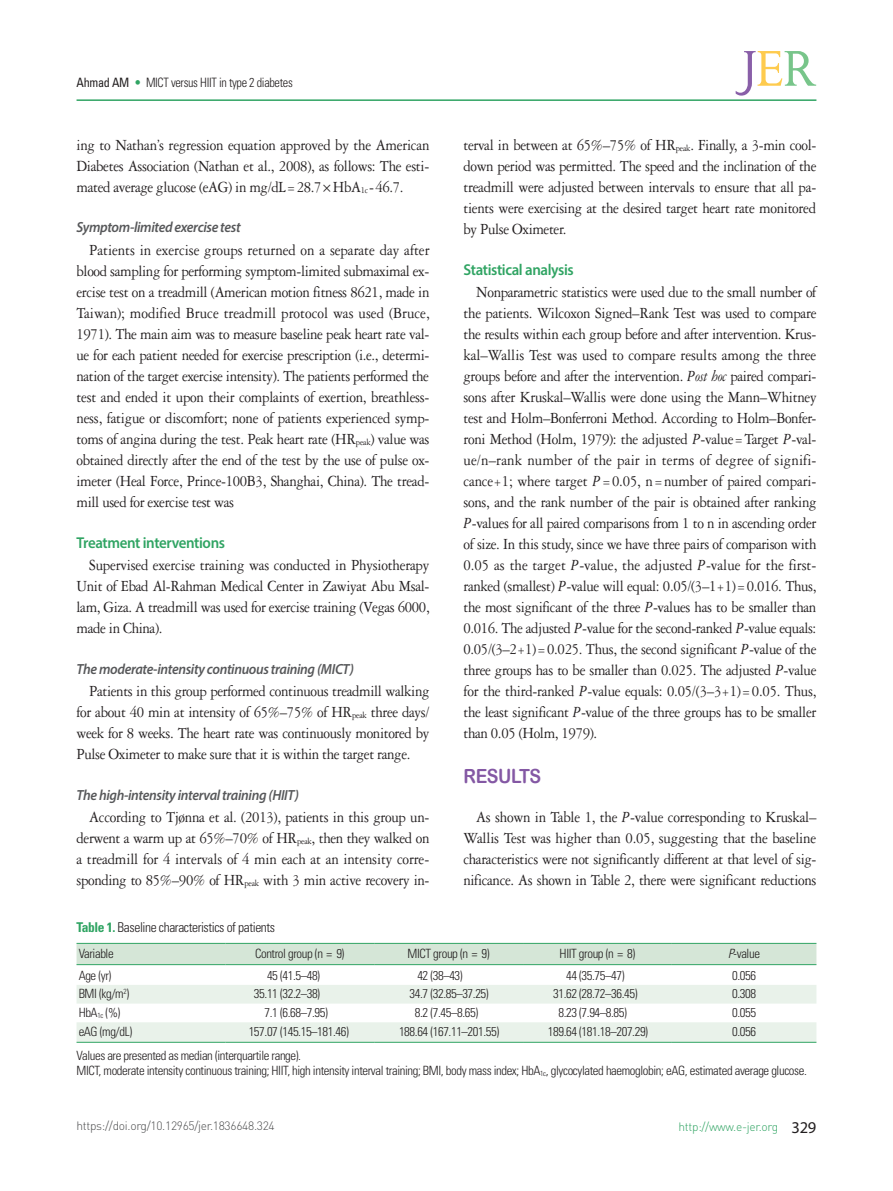
<style>
.page{position:relative;width:893px;height:1191px;background:#fff}
.page>*{position:absolute;margin:0;border:0;box-sizing:border-box;transform-origin:0 0}
.본문_대제목{font:19.5px "Arial Rounded MT Bold";letter-spacing:-.025em;color:#8458a4;scale:.9 1}
.본문_영문{font:16.5px/21px "Garamond 3 LT Std";letter-spacing:-.025em;color:#231f20;text-align:justify;scale:.9 1}
.본문_중제목{font:600 15.75px "Myriad Pro";letter-spacing:-.025em;color:#30a463;scale:.95 1}
.본문_소제목{font:italic 600 14.7px "Myriad Pro";letter-spacing:-.025em;color:#57585a;scale:.95 1}
.표제목_그림설명{font:300 condensed 13.5px "Univers LT Std";letter-spacing:-.03em;color:#231f20}
.하시라{font:300 condensed 12.9px "Univers LT Std";letter-spacing:-.025em;color:#231f20;scale:.95 1}
.표본문{font:300 condensed 12.75px "Univers LT Std";letter-spacing:-.03em;color:#231f20}
.t1{font:300 12px "DIN Pro";letter-spacing:-.025em;color:#4b4c4d}
.t2{font:300 12px "DIN Pro";letter-spacing:-.025em;color:#30a463}
.s1{font-weight:400}
.s2{color:#30a463}
.s3{font-family:"Minion Pro";font-size:15.3px}
.s4{font-size:9.6px}
.s5{font-style:italic}
.s6{font-weight:700;color:#30a463}
.s7{font-size:7.5px}
.s8{font-family:"Myriad Pro";font-weight:400;font-size:16.5px;color:#231f20}
</style>
<div class="page">
<svg style="left:736px;top:51px;width:80px;height:45px"></svg>
<hr style="left:77px;top:99px;width:739px;height:2px;background:#30a463">
<div style="left:77px;top:944px;width:739px;height:20px;background:#d5e6d7"></div>
<svg style="left:77px;top:985px;width:739px;height:57px"></svg>
<hr style="left:77px;top:943px;width:148px;height:1px;background:#30a463">
<hr style="left:225px;top:943px;width:149px;height:1px;background:#30a463">
<hr style="left:374px;top:943px;width:149px;height:1px;background:#30a463">
<hr style="left:523px;top:943px;width:149px;height:1px;background:#30a463">
<hr style="left:672px;top:943px;width:144px;height:1px;background:#30a463">
<hr style="left:77px;top:964px;width:148px;height:1px;background:#30a463">
<hr style="left:225px;top:964px;width:149px;height:1px;background:#30a463">
<hr style="left:374px;top:964px;width:149px;height:1px;background:#30a463">
<hr style="left:523px;top:964px;width:149px;height:1px;background:#30a463">
<hr style="left:672px;top:964px;width:144px;height:1px;background:#30a463">
<hr style="left:77px;top:1042px;width:148px;height:1px;background:#30a463">
<hr style="left:225px;top:1042px;width:149px;height:1px;background:#30a463">
<hr style="left:374px;top:1042px;width:149px;height:1px;background:#30a463">
<hr style="left:523px;top:1042px;width:149px;height:1px;background:#30a463">
<hr style="left:672px;top:1042px;width:144px;height:1px;background:#30a463">
<p class="하시라" style="left:77px;top:74px;width:229px"><span class="s1">Ahmad AM</span> <span class="s2">•</span> MICT versus HIIT in type 2 diabetes</p>
<p class="본문_영문" style="left:77px;top:134px;width:394px">ing to Nathan’s regression equation approved by the American Diabetes Association (Nathan et al., 2008), as follows: The esti&shy;mated average glucose (eAG) in mg/dL=28.7<span class="s3">×</span>HbA<span class="s4">1c</span>-46.7.</p>
<p class="본문_소제목" style="left:77px;top:218px;width:174px">Symptom-limited exercise test</p>
<p class="본문_영문" style="left:77px;top:239px;width:394px;text-indent:13px">Patients in exercise groups returned on a separate day after blood sampling for performing symptom-limited submaximal ex&shy;ercise test on a treadmill (American motion fitness 8621, made in Taiwan); modified Bruce treadmill protocol was used (Bruce, 1971). The main aim was to measure baseline peak heart rate val&shy;ue for each patient needed for exercise prescription (i.e., determi&shy;nation of the target exercise intensity). The patients performed the test and ended it upon their complaints of exertion, breathless&shy;ness, fatigue or discomfort; none of patients experienced symp&shy;toms of angina during the test. Peak heart rate (HR<span class="s4">peak</span>) value was obtained directly after the end of the test by the use of pulse ox&shy;imeter (Heal Force, Prince-100B3, Shanghai, China). The tread&shy;mill used for exercise test was</p>
<p class="본문_중제목" style="left:77px;top:533px;width:158px">Treatment interventions</p>
<p class="본문_영문" style="left:77px;top:554px;width:394px;text-indent:13px">Supervised exercise training was conducted in Physiotherapy Unit of Ebad Al-Rahman Medical Center in Zawiyat Abu Msal&shy;lam, Giza. A treadmill was used for exercise training (Vegas 6000, made in China).</p>
<p class="본문_소제목" style="left:77px;top:659px;width:294px">The moderate-intensity continuous training (MICT)</p>
<p class="본문_영문" style="left:77px;top:680px;width:394px;text-indent:13px">Patients in this group performed continuous treadmill walking for about 40 min at intensity of 65%–75% of HR<span class="s4">peak</span> three days/ week for 8 weeks. The heart rate was continuously monitored by Pulse Oximeter to make sure that it is within the target range.</p>
<p class="본문_소제목" style="left:77px;top:785px;width:236px">The high-intensity interval training (HIIT)</p>
<p class="본문_영문" style="left:77px;top:806px;width:394px;text-indent:13px">According to Tjønna et al. (2013), patients in this group un&shy;derwent a warm up at 65%–70% of HR<span class="s4">peak</span>, then they walked on a treadmill for 4 intervals of 4 min each at an intensity corre&shy;sponding to 85%–90% of HR<span class="s4">peak</span> with 3 min active recovery in-</p>
<p class="본문_영문" style="left:463px;top:134px;width:394px">terval in between at 65%–75% of HR<span class="s4">peak</span>. Finally, a 3-min cool&shy;down period was permitted. The speed and the inclination of the treadmill were adjusted between intervals to ensure that all pa&shy;tients were exercising at the desired target heart rate monitored by Pulse Oximeter.</p>
<p class="본문_중제목" style="left:463px;top:260px;width:118px">Statistical analysis</p>
<p class="본문_영문" style="left:463px;top:281px;width:394px;text-indent:13px">Nonparametric statistics were used due to the small number of the patients. Wilcoxon Signed–Rank Test was used to compare the results within each group before and after intervention. Krus&shy;kal–Wallis Test was used to compare results among the three groups before and after the intervention. <span class="s5">Post hoc</span> paired compari&shy;sons after Kruskal–Wallis were done using the Mann–Whitney test and Holm–Bonferroni Method. According to Holm–Bonfer&shy;roni Method (Holm, 1979): the adjusted <span class="s5">P</span>-value=Target <span class="s5">P</span>-val&shy;ue/n–rank number of the pair in terms of degree of signifi&shy;cance+1; where target <span class="s5">P</span>=0.05, n=number of paired compari&shy;sons, and the rank number of the pair is obtained after ranking <span class="s5">P</span>-values for all paired comparisons from 1 to n in ascending order of size. In this study, since we have three pairs of comparison with 0.05 as the target <span class="s5">P</span>-value, the adjusted <span class="s5">P</span>-value for the first&shy;ranked (smallest) <span class="s5">P</span>-value will equal: 0.05/(3–1+1)=0.016. Thus, the most significant of the three <span class="s5">P</span>-values has to be smaller than 0.016. The adjusted <span class="s5">P</span>-value for the second-ranked <span class="s5">P</span>-value equals:<br>0.05/(3–2+1)=0.025. Thus, the second significant <span class="s5">P</span>-value of the three groups has to be smaller than 0.025. The adjusted <span class="s5">P</span>-value for the third-ranked <span class="s5">P</span>-value equals: 0.05/(3–3+1)=0.05. Thus, the least significant <span class="s5">P</span>-value of the three groups has to be smaller than 0.05 (Holm, 1979).</p>
<p class="본문_대제목" style="left:463px;top:764px;width:88px">RESULTS</p>
<p class="본문_영문" style="left:463px;top:806px;width:394px;text-indent:13px">As shown in Table 1, the <span class="s5">P</span>-value corresponding to Kruskal– Wallis Test was higher than 0.05, suggesting that the baseline characteristics were not significantly different at that level of sig&shy;nificance. As shown in Table 2, there were significant reductions</p>
<p class="표제목_그림설명" style="left:77px;top:919px;width:200px"><span class="s6">Table 1.</span> Baseline characteristics of patients</p>
<p class="표본문" style="left:79px;top:946px;width:37px">Variable</p>
<p class="표본문" style="left:255px;top:946px;width:91px">Control group (n = 9)</p>
<p class="표본문" style="left:408px;top:946px;width:84px">MICT group (n = 9)</p>
<p class="표본문" style="left:560px;top:946px;width:77px">HIIT group (n = 8)</p>
<p class="표본문" style="left:728px;top:946px;width:33px"><span class="s5">P</span>-value</p>
<p class="표본문" style="left:79px;top:967px;width:34px">Age (yr)</p>
<p class="표본문" style="left:267px;top:967px;width:55px">45 (41.5–48)</p>
<p class="표본문" style="left:417px;top:967px;width:47px">42 (38–43)</p>
<p class="표본문" style="left:566px;top:967px;width:60px">44 (35.75–47)</p>
<p class="표본문" style="left:732px;top:967px;width:25px">0.056</p>
<p class="표본문" style="left:79px;top:986px;width:52px">BMI (kg/m<sup>2</sup>)</p>
<p class="표본문" style="left:254px;top:986px;width:68px">35.11 (32.2–38)</p>
<p class="표본문" style="left:410px;top:986px;width:81px">34.7 (32.85–37.25)</p>
<p class="표본문" style="left:553px;top:986px;width:86px">31.62 (28.72–36.45)</p>
<p class="표본문" style="left:732px;top:986px;width:25px">0.308</p>
<p class="표본문" style="left:79px;top:1005px;width:43px">HbA<span class="s7">1c</span> (%)</p>
<p class="표본문" style="left:265px;top:1005px;width:65px">7.1 (6.68–7.95)</p>
<p class="표본문" style="left:415px;top:1005px;width:65px">8.2 (7.45–8.65)</p>
<p class="표본문" style="left:558px;top:1005px;width:70px">8.23 (7.94–8.85)</p>
<p class="표본문" style="left:732px;top:1005px;width:25px">0.055</p>
<p class="표본문" style="left:79px;top:1023px;width:55px">eAG (mg/dL)</p>
<p class="표본문" style="left:249px;top:1023px;width:102px">157.07 (145.15–181.46)</p>
<p class="표본문" style="left:399px;top:1023px;width:102px">188.64 (167.11–201.55)</p>
<p class="표본문" style="left:548px;top:1023px;width:102px">189.64 (181.18–207.29)</p>
<p class="표본문" style="left:732px;top:1023px;width:25px">0.056</p>
<p class="표본문" style="left:77px;top:1047px;width:226px">Values are presented as median (interquartile range).</p>
<p class="표본문" style="left:77px;top:1062px;width:732px">MICT, moderate intensity continuous training; HIIT, high intensity interval training; BMI, body mass index; HbA<span class="s7">1c</span>, glycocylated haemoglobin; eAG, estimated average glucose.</p>
<p class="t1" style="left:77px;top:1118px;width:200px">https://doi.org/10.12965/jer.1836648.324</p>
<p class="t2" style="left:678px;top:1118px;width:139px">http://www.e-jer.org <span class="s8">329</span></p>
</div>
